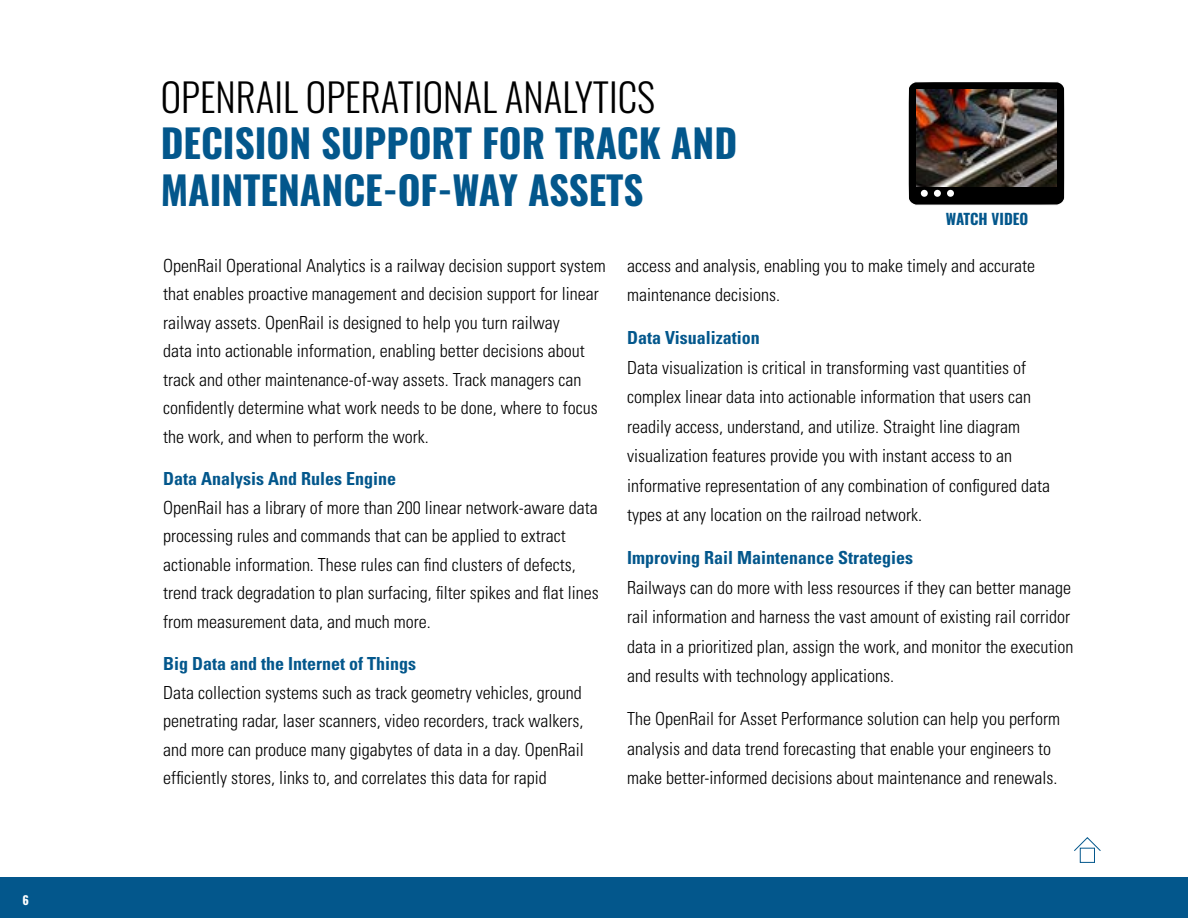
<style>
.page{position:relative;width:1188px;height:918px;background:#fff}
.page>*{position:absolute;margin:0;border:0;box-sizing:border-box;transform-origin:0 0}
.t1{font:700 39px/46.5px "Oswald";color:#03578c}
.t2{font:300 39px "Oswald";color:#000}
.t3{font:300 condensed 18px/28.5px "Univers";color:#000}
.t4{font:700 condensed 18px "Univers";color:#03578c}
.t5{font:700 15px "Oswald";color:#03578c}
.t6{font:700 12px "Oswald";color:#fff}
</style>
<div class="page">
<div style="left:1080px;top:848px;width:15px;height:15px;border:1px solid #03578c"></div>
<svg style="left:1074px;top:837px;width:27px;height:15px"></svg>
<div style="left:0;top:878px;width:1188px;height:40px;background:#03578c"></div>
<svg style="left:908px;top:82px;width:157px;height:123px"></svg>
<div style="left:921px;top:190px;width:7px;height:7px;background:#fff;border-radius:50%"></div>
<div style="left:934px;top:190px;width:7px;height:7px;background:#fff;border-radius:50%"></div>
<div style="left:947px;top:190px;width:7px;height:7px;background:#fff;border-radius:50%"></div>
<img style="left:916px;top:89px;width:141px;height:98px">
<p class="t6" style="left:22px;top:894px;width:8px">6</p>
<h1 class="t2" style="left:161px;top:62px;width:496px">OPENRAIL OPERATIONAL ANALYTICS</h1>
<h1 class="t1" style="left:161px;top:122px;width:578px">DECISION SUPPORT FOR TRACK AND<br>MAINTENANCE-OF-WAY ASSETS</h1>
<p class="t5" style="left:946px;top:211px;width:84px">WATCH VIDEO</p>
<p class="t3" style="left:163px;top:251px;width:444px">OpenRail Operational Analytics is a railway decision support system that enables proactive management and decision support for linear railway assets. OpenRail is designed to help you turn railway<br>data into actionable information, enabling better decisions about track and other maintenance-of-way assets. Track managers can confidently determine what work needs to be done, where to focus the work, and when to perform the work.</p>
<p class="t4" style="left:163px;top:468px;width:234px">Data Analysis And Rules Engine</p>
<p class="t3" style="left:163px;top:493px;width:437px">OpenRail has a library of more than 200 linear network-aware data processing rules and commands that can be applied to extract actionable information. These rules can find clusters of defects, trend track degradation to plan surfacing, filter spikes and flat lines from measurement data, and much more.</p>
<p class="t4" style="left:163px;top:653px;width:254px">Big Data and the Internet of Things</p>
<p class="t3" style="left:163px;top:678px;width:422px;text-align:justify">Data collection systems such as track geometry vehicles, ground penetrating radar, laser scanners, video recorders, track walkers, and more can produce many gigabytes of data in a day. OpenRail efficiently stores, links to, and correlates this data for rapid</p>
<p class="t3" style="left:627px;top:251px;width:409px;line-height:29.5px">access and analysis, enabling you to make timely and accurate maintenance decisions.</p>
<p class="t4" style="left:627px;top:327px;width:134px">Data Visualization</p>
<p class="t3" style="left:627px;top:353px;width:424px;line-height:29.5px">Data visualization is critical in transforming vast quantities of complex linear data into actionable information that users can readily access, understand, and utilize. Straight line diagram visualization features provide you with instant access to an informative representation of any combination of configured data types at any location on the railroad network.</p>
<p class="t4" style="left:627px;top:547px;width:288px">Improving Rail Maintenance Strategies</p>
<p class="t3" style="left:627px;top:573px;width:448px;line-height:29.5px">Railways can do more with less resources if they can better manage rail information and harness the vast amount of existing rail corridor data in a prioritized plan, assign the work, and monitor the execution and results with technology applications.</p>
<p class="t3" style="left:627px;top:704px;width:434px;line-height:29.5px">The OpenRail for Asset Performance solution can help you perform analysis and data trend forecasting that enable your engineers to make better-informed decisions about maintenance and renewals.</p>
</div>
